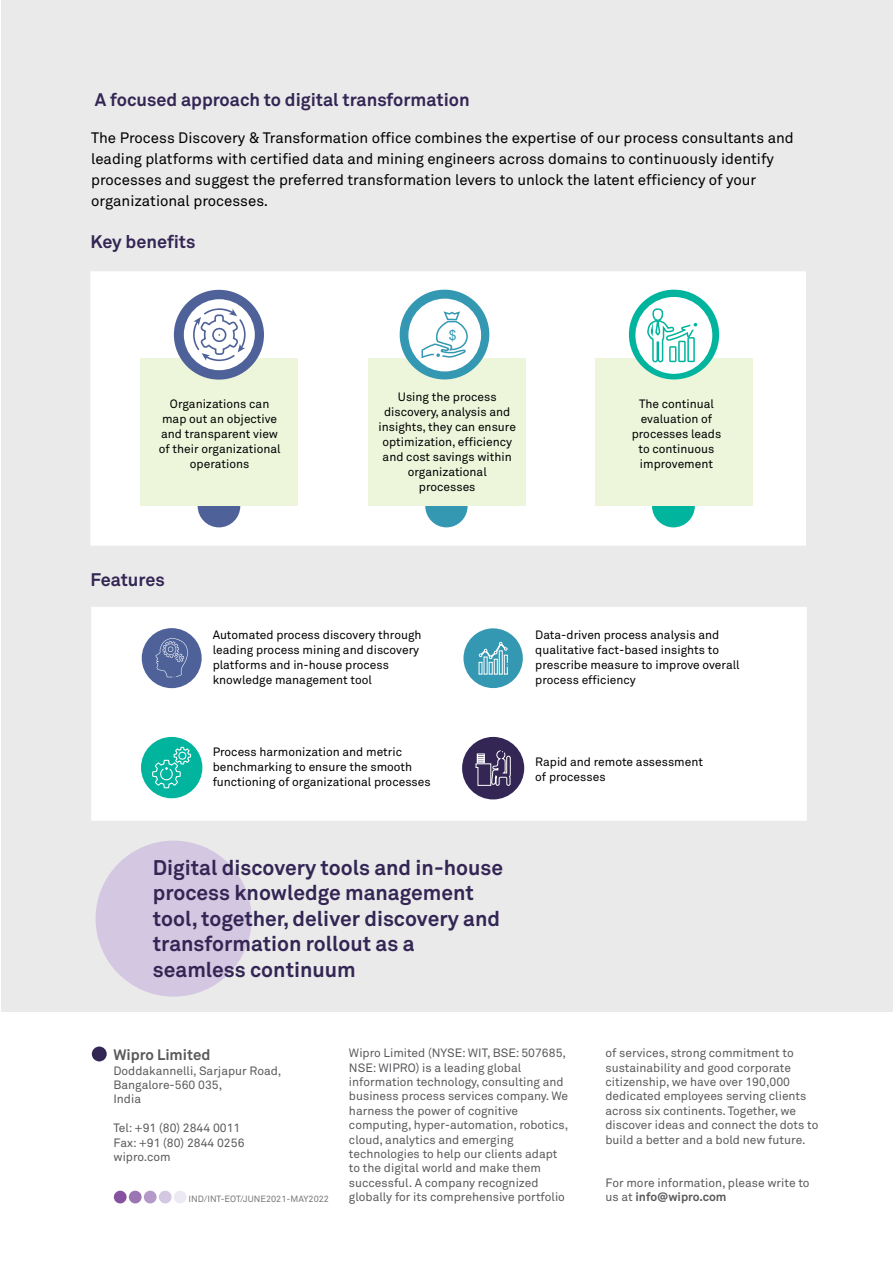
<style>
.page{position:relative;width:893px;height:1263px;background:#fff}
.page>*{position:absolute;margin:0;border:0;box-sizing:border-box;transform-origin:0 0}
.t1{font:700 21px/25.5px "Wipro Akkurat";color:#332654}
.t2{font:700 18px "Wipro Akkurat";color:#332654}
.t3{font:15px/21px "Wipro Akkurat";color:#000}
.t4{font:700 15px "Wipro Akkurat";color:#58595b}
.t5{font:13.95px "Arial";color:#3598b2}
.t6{font:12px/14.4px "Wipro Akkurat";color:#5a595c}
.t7{font:12px/15px "Wipro Akkurat";color:#000}
.t8{font:700 12px "Wipro Akkurat";color:#5a595c}
.t9{font:9px "Wipro Akkurat";color:#777}
.s1{font-weight:400}
</style>
<div class="page">
<div style="left:1px;top:0;width:892px;height:1262px;background:#eaeaeb"></div>
<div style="left:90px;top:271px;width:716px;height:275px;background:#fff"></div>
<div style="left:91px;top:607px;width:716px;height:214px;background:#fff"></div>
<div style="left:2px;top:1012px;width:891px;height:251px;background:#fff"></div>
<div style="left:92px;top:1046px;width:15px;height:15px;background:#332654;border-radius:50%"></div>
<div style="left:114px;top:1191px;width:13px;height:12px;background:#84529f;border-radius:50%"></div>
<div style="left:129px;top:1191px;width:13px;height:12px;background:#9a76b2;border-radius:50%"></div>
<div style="left:144px;top:1191px;width:13px;height:12px;background:#b49ac8;border-radius:50%"></div>
<div style="left:159px;top:1191px;width:13px;height:12px;background:#d4c7e1;border-radius:50%"></div>
<div style="left:174px;top:1191px;width:13px;height:12px;background:#ece9f3;border-radius:50%"></div>
<div style="left:96px;top:841px;width:156px;height:156px;background:#d4c7e1;border-radius:50%"></div>
<div style="left:142px;top:628px;width:60px;height:60px;background:#4e6299;border-radius:50%"></div>
<svg style="left:156px;top:638px;width:32px;height:40px"></svg>
<div style="left:463px;top:628px;width:60px;height:60px;background:#3598b2;border-radius:50%"></div>
<svg style="left:478px;top:642px;width:30px;height:33px"></svg>
<div style="left:141px;top:737px;width:61px;height:61px;background:#00b49d;border-radius:50%"></div>
<svg style="left:152px;top:737px;width:40px;height:62px"></svg>
<div style="left:462px;top:737px;width:62px;height:62px;background:#332654;border-radius:50%"></div>
<svg style="left:475px;top:750px;width:36px;height:36px"></svg>
<div style="left:198px;top:485px;width:42px;height:42px;background:#4e6299;border-radius:50%"></div>
<div style="left:140px;top:358px;width:158px;height:148px;background:#edf5db"></div>
<div style="left:425px;top:485px;width:43px;height:42px;background:#3598b2;border-radius:50%"></div>
<div style="left:174px;top:290px;width:90px;height:90px;background:#4e6299;border-radius:50%"></div>
<div style="left:184px;top:299px;width:71px;height:71px;background:#fff;border-radius:50%"></div>
<svg style="left:193px;top:308px;width:53px;height:53px"></svg>
<div style="left:369px;top:358px;width:157px;height:148px;background:#edf5db"></div>
<div style="left:652px;top:485px;width:43px;height:42px;background:#00b49d;border-radius:50%"></div>
<div style="left:400px;top:290px;width:89px;height:89px;background:#3598b2;border-radius:50%"></div>
<div style="left:408px;top:299px;width:73px;height:72px;background:#fff;border-radius:50%"></div>
<svg style="left:421px;top:311px;width:47px;height:48px"></svg>
<div style="left:595px;top:358px;width:158px;height:148px;background:#edf5db"></div>
<div style="left:629px;top:290px;width:90px;height:89px;background:#00b49d;border-radius:50%"></div>
<div style="left:636px;top:298px;width:75px;height:75px;background:#fff;border-radius:50%"></div>
<div style="left:635px;top:297px;width:77px;height:77px;border:2px solid #fff;border-radius:50%"></div>
<svg style="left:646px;top:307px;width:51px;height:56px"></svg>
<h2 class="t2" style="left:95px;top:88px;width:376px">A focused approach to digital transformation</h2>
<p class="t3" style="left:91px;top:127px;width:704px">The Process Discovery &amp; Transformation office combines the expertise of our process consultants and leading platforms with certified data and mining engineers across domains to continuously identify processes and suggest the preferred transformation levers to unlock the latent efficiency of your organizational processes.</p>
<h2 class="t2" style="left:90px;top:231px;width:107px">Key benefits</h2>
<p class="t5" style="left:449px;top:326px;width:9px">$</p>
<p class="t7" style="left:159px;top:396px;width:123px;text-align:center">Organizations can map out an objective and transparent view of their organizational operations</p>
<p class="t7" style="left:379px;top:389px;width:139px;text-align:center">Using the process discovery, analysis and insights, they can ensure optimization, efficiency and cost savings within organizational processes</p>
<h2 class="t2" style="left:90px;top:568px;width:76px">Features</h2>
<p class="t7" style="left:632px;top:396px;width:91px;text-align:center">The continual evaluation of processes leads to continuous improvement</p>
<p class="t7" style="left:213px;top:627px;width:210px">Automated process discovery through leading process mining and discovery platforms and in-house process knowledge management tool</p>
<p class="t7" style="left:535px;top:627px;width:206px">Data-driven process analysis and qualitative fact-based insights to prescribe measure to improve overall process efficiency</p>
<p class="t7" style="left:213px;top:744px;width:220px">Process harmonization and metric benchmarking to ensure the smooth functioning of organizational processes</p>
<p class="t7" style="left:535px;top:754px;width:169px">Rapid and remote assessment of processes</p>
<h1 class="t1" style="left:153px;top:854px;width:352px">Digital discovery tools and in-house process knowledge management tool, together, deliver discovery and transformation rollout as a seamless continuum</h1>
<p class="t6" style="left:349px;top:1046px;width:221px">Wipro Limited (NYSE: WIT, BSE: 507685, NSE: WIPRO) is a leading global information technology, consulting and business process services company. We harness the power of cognitive computing, hyper-automation, robotics, cloud, analytics and emerging technologies to help our clients adapt to the digital world and make them successful. A company recognized globally for its comprehensive portfolio</p>
<p class="t6" style="left:605px;top:1046px;width:214px">of services, strong commitment to sustainability and good corporate citizenship, we have over 190,000 dedicated employees serving clients across six continents. Together, we discover ideas and connect the dots to build a better and a bold new future.</p>
<p class="t4" style="left:113px;top:1046px;width:98px">Wipro Limited</p>
<p class="t6" style="left:113px;top:1063px;width:169px">Doddakannelli, Sarjapur Road,<br>Bangalore-560 035,<br>India</p>
<p class="t6" style="left:113px;top:1121px;width:133px">Tel: +91 (80) 2844 0011<br>Fax: +91 (80) 2844 0256 wipro.com</p>
<p class="t6" style="left:605px;top:1175px;width:206px">For more information, please write to</p>
<p class="t9" style="left:189px;top:1193px;width:142px">IND/INT-EOT/JUNE2021-MAY2022</p>
<p class="t8" style="left:605px;top:1189px;width:123px"><span class="s1">us at</span> info@wipro.com</p>
</div>
